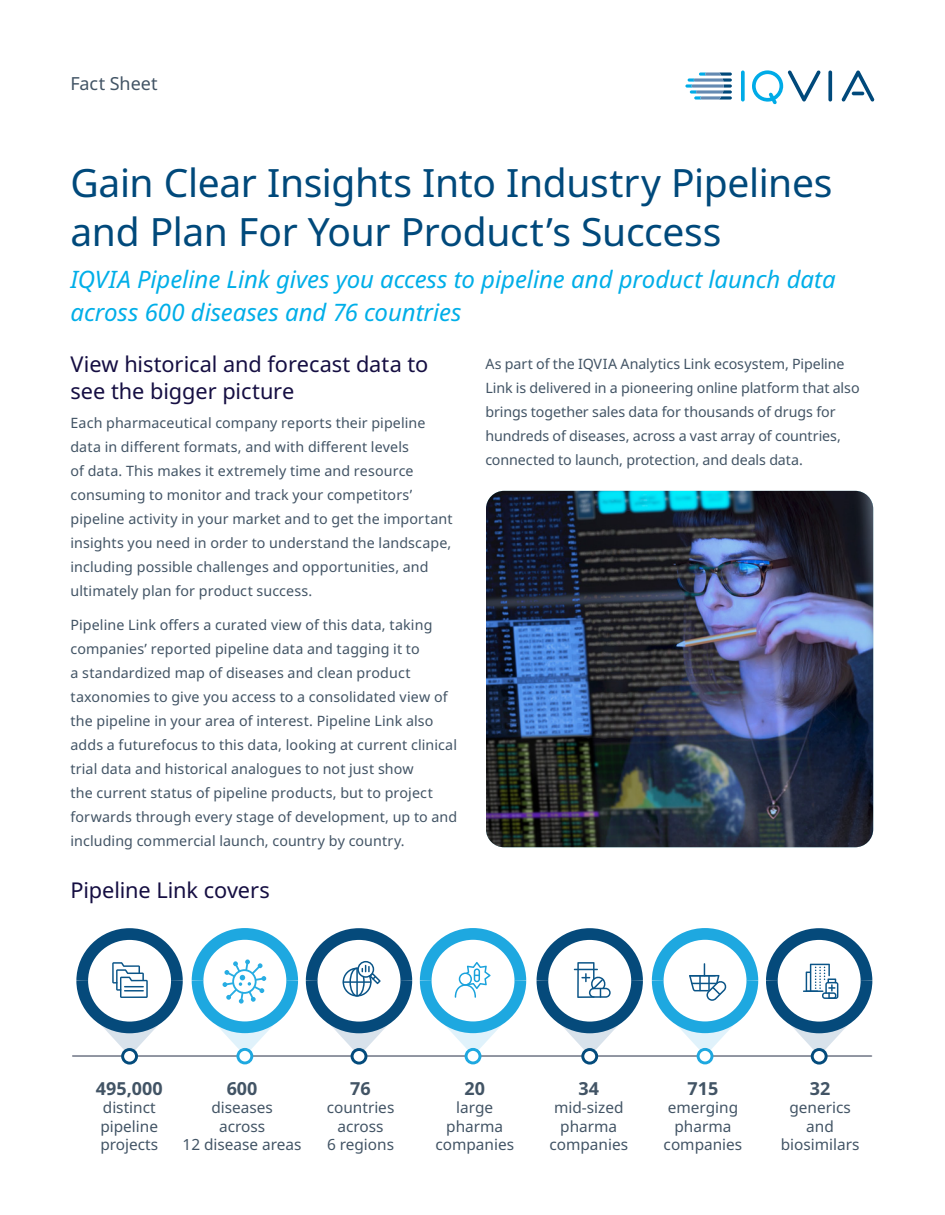
<style>
.page{position:relative;width:945px;height:1215px;background:#fff}
.page>*{position:absolute;margin:0;border:0;box-sizing:border-box;transform-origin:0 0}
.t1{font:39px "Noto Sans";letter-spacing:-.01em;color:#00497b}
.Title_subhead{font:italic 24px/33px "Noto Sans";letter-spacing:-.005em;color:#00aee8}
.Section_heading{font:21.75px/27px "Noto Sans";letter-spacing:-.005em;color:#150e42}
.t2{font:700 18px "Noto Sans";color:#425465}
.t3{font:18px "Noto Sans";color:#425465}
.t4{font:15.45px/18.5px "Noto Sans";color:#425465;text-align:center}
.Body_copy_-_Space{font:14.25px/24px "Noto Sans";letter-spacing:.005em;color:#425465}
</style>
<div class="page">
<hr style="left:73px;top:1055px;width:798px;height:2px;background:#8e939f">
<div style="left:698px;top:1049px;width:14px;height:14px;background:#fff;border-radius:50%"></div>
<div style="left:697px;top:1048px;width:16px;height:16px;border:3px solid #1ea8e0;border-radius:50%"></div>
<div style="left:812px;top:1050px;width:14px;height:13px;background:#fff;border-radius:50%"></div>
<div style="left:811px;top:1048px;width:17px;height:17px;border:3px solid #034b7c;border-radius:50%"></div>
<div style="left:466px;top:1049px;width:14px;height:14px;background:#fff;border-radius:50%"></div>
<div style="left:465px;top:1048px;width:16px;height:16px;border:3px solid #1ea8e0;border-radius:50%"></div>
<div style="left:583px;top:1050px;width:14px;height:13px;background:#fff;border-radius:50%"></div>
<div style="left:581px;top:1048px;width:17px;height:17px;border:3px solid #034b7c;border-radius:50%"></div>
<div style="left:238px;top:1049px;width:14px;height:14px;background:#fff;border-radius:50%"></div>
<div style="left:236px;top:1048px;width:17px;height:16px;border:3px solid #1ea8e0;border-radius:50%"></div>
<div style="left:352px;top:1050px;width:14px;height:13px;background:#fff;border-radius:50%"></div>
<div style="left:351px;top:1048px;width:16px;height:17px;border:3px solid #034b7c;border-radius:50%"></div>
<div style="left:123px;top:1050px;width:14px;height:13px;background:#fff;border-radius:50%"></div>
<div style="left:121px;top:1048px;width:17px;height:17px;border:3px solid #034b7c;border-radius:50%"></div>
<svg style="left:72px;top:928px;width:801px;height:128px"></svg>
<img style="left:486px;top:491px;width:387px;height:356px">
<svg style="left:741px;top:71px;width:4px;height:31px"></svg>
<svg style="left:828px;top:71px;width:4px;height:31px"></svg>
<svg style="left:752px;top:70px;width:69px;height:34px"></svg>
<svg style="left:841px;top:70px;width:34px;height:32px"></svg>
<svg style="left:685px;top:72px;width:47px;height:28px"></svg>
<p class="t3" style="left:71px;top:71px;width:89px">Fact Sheet</p>
<p class="t1" style="left:71px;top:155px;width:764px">Gain Clear Insights Into Industry Pipelines</p>
<p class="t1" style="left:71px;top:205px;width:653px">and Plan For Your Product’s Success</p>
<p class="Title_subhead" style="left:71px;top:263px;width:767px">IQVIA Pipeline Link gives you access to pipeline and product launch data across 600 diseases and 76 countries</p>
<p class="Section_heading" style="left:71px;top:352px;width:359px">View historical and forecast data to see the bigger picture</p>
<p class="Body_copy_-_Space" style="left:71px;top:411px;width:384px">Each pharmaceutical company reports their pipeline data in different formats, and with different levels<br>of data. This makes it extremely time and resource consuming to monitor and track your competitors’ pipeline activity in your market and to get the important insights you need in order to understand the landscape, including possible challenges and opportunities, and ultimately plan for product success.</p>
<p class="Body_copy_-_Space" style="left:71px;top:613px;width:388px">Pipeline Link offers a curated view of this data, taking companies’ reported pipeline data and tagging it to<br>a standardized map of diseases and clean product taxonomies to give you access to a consolidated view of the pipeline in your area of interest. Pipeline Link also adds a futurefocus to this data, looking at current clinical trial data and historical analogues to not just show<br>the current status of pipeline products, but to project forwards through every stage of development, up to and including commercial launch, country by country.</p>
<p class="Body_copy_-_Space" style="left:485px;top:353px;width:376px">As part of the IQVIA Analytics Link ecosystem, Pipeline Link is delivered in a pioneering online platform that also brings together sales data for thousands of drugs for hundreds of diseases, across a vast array of countries, connected to launch, protection, and deals data.</p>
<p class="Section_heading" style="left:71px;top:877px;width:201px">Pipeline Link covers</p>
<p class="t2" style="left:96px;top:1076px;width:68px">495,000</p>
<p class="t4" style="left:100px;top:1099px;width:59px;text-align:left">distinct pipeline projects</p>
<p class="t2" style="left:227px;top:1076px;width:32px">600</p>
<p class="t4" style="left:183px;top:1099px;width:121px">diseases<br>across<br>12 disease areas</p>
<p class="t2" style="left:350px;top:1076px;width:22px">76</p>
<p class="t4" style="left:327px;top:1099px;width:69px">countries across<br>6 regions</p>
<p class="t2" style="left:465px;top:1076px;width:22px">20</p>
<p class="t4" style="left:435px;top:1099px;width:80px">large pharma companies</p>
<p class="t2" style="left:578px;top:1076px;width:22px">34</p>
<p class="t4" style="left:549px;top:1099px;width:80px">mid-sized pharma companies</p>
<p class="t2" style="left:688px;top:1076px;width:32px">715</p>
<p class="t4" style="left:664px;top:1099px;width:80px">emerging pharma companies</p>
<p class="t2" style="left:810px;top:1076px;width:22px">32</p>
<p class="t4" style="left:781px;top:1099px;width:80px">generics and biosimilars</p>
</div>
